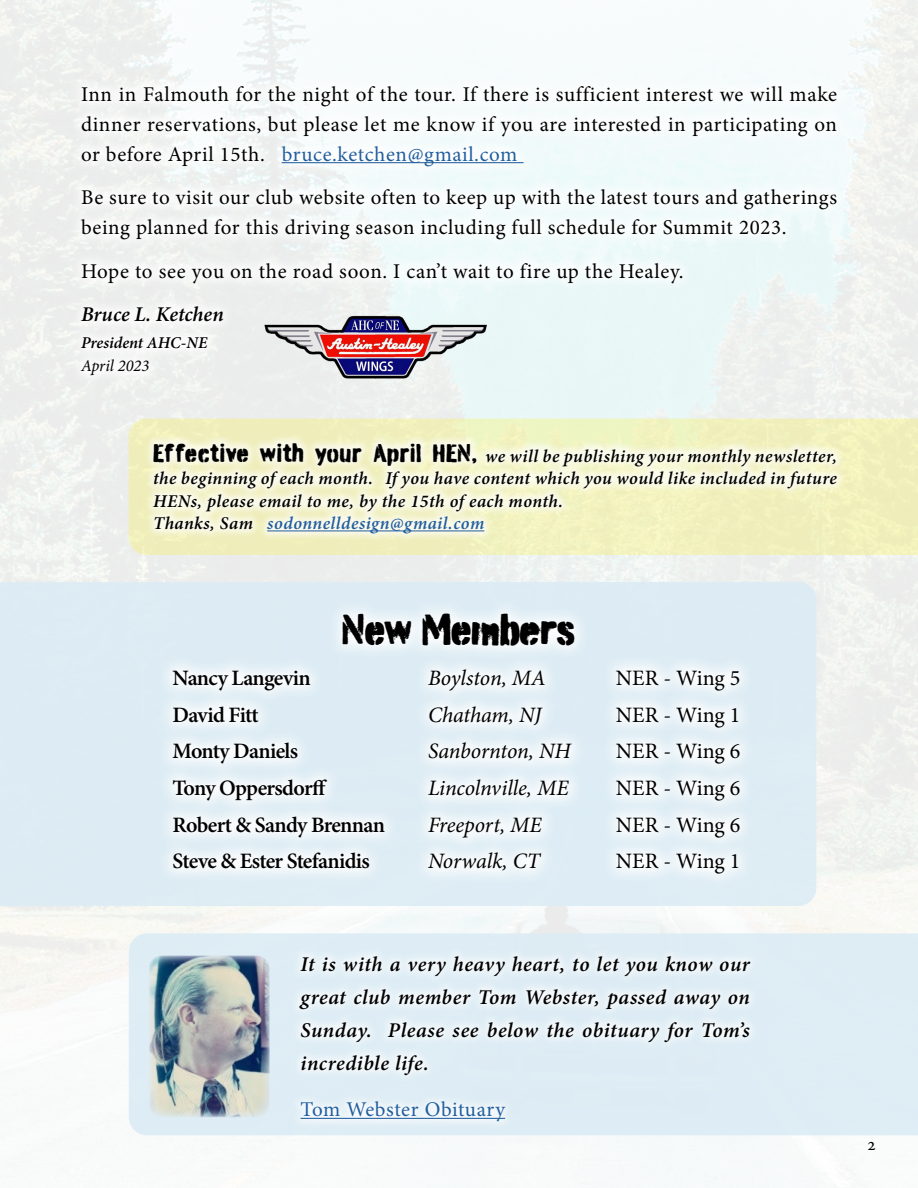
<style>
.page{position:relative;width:918px;height:1188px;background:#fff}
.page>*{position:absolute;margin:0;border:0;box-sizing:border-box;transform-origin:0 0}
.t1{font:43.95px "Burnaby Stencil";color:#000}
.t2{font:600 22.05px/36.8px "Minion Pro";letter-spacing:-.035em;color:#000}
.t3{font:italic 22.05px/36.8px "Minion Pro";letter-spacing:-.005em;color:#000}
.t4{font:22.05px/36.8px "Minion Pro";color:#000;text-align:justify}
.t5{font:21px/30px "Minion Pro";letter-spacing:.03em;color:#000;text-align:justify}
.t6{font:italic 600 21px/33px "Minion Pro";letter-spacing:.02em;color:#000;text-align:justify}
.t7{font:21px "Minion Pro";letter-spacing:.025em;color:#215e9e}
.t8{font:italic 600 21px "Minion Pro";letter-spacing:-.005em;color:#000}
.t9{font:italic 600 18px/22.5px "Minion Pro";letter-spacing:.025em;color:#000}
.t10{font:18px "Minion Pro";color:#000}
.t11{font:italic 600 16.5px "Minion Pro";color:#000}
.t12{font:italic 16.5px "Minion Pro";color:#000}
.s1{color:#215e9e}
.s2{font-family:"Burnaby Stencil";font-weight:400;font-style:normal;font-size:25.5px}
</style>
<div class="page">
<div style="left:129px;top:933px;width:789px;height:202px;background:#deedf5"></div>
<div style="left:0;top:582px;width:816px;height:324px;background:#ddecf4"></div>
<div style="left:69px;top:73px;width:780px;height:314px;background:linear-gradient(to right,#f5f6f5,#f1fafa)"></div>
<hr style="left:282px;top:162px;width:242px;height:1px;background:#215e9e">
<img style="left:260px;top:303px;width:236px;height:84px">
<svg style="left:159px;top:655px;width:240px;height:229px;fill:#e3eff6"></svg>
<svg style="left:413px;top:661px;width:173px;height:225px;fill:#e6f1f7"></svg>
<svg style="left:602px;top:655px;width:153px;height:234px;fill:#e7f2f7"></svg>
<svg style="left:327px;top:599px;width:262px;height:62px"></svg>
<div style="left:290px;top:946px;width:470px;height:185px;background:#fff;opacity:.75"></div>
<hr style="left:301px;top:1118px;width:204px;height:1px;background:#215e9e">
<img style="left:148px;top:956px;width:122px;height:162px">
<div style="left:129px;top:418px;width:789px;height:137px;background:#efefbc"></div>
<div style="left:144px;top:433px;width:703px;height:110px;background:#fff;opacity:.75"></div>
<hr style="left:267px;top:530px;width:217px;height:1px;background:#215e9e">
<p class="t5" style="left:81px;top:79px;width:758px">Inn in Falmouth for the night of the tour. If there is sufficient interest we will make dinner reservations, but please let me know if you are interested in participating on or before April 15th. <span class="s1">bruce.ketchen@gmail.com</span></p>
<p class="t5" style="left:81px;top:182px;width:758px">Be sure to visit our club website often to keep up with the latest tours and gatherings being planned for this driving season including full schedule for Summit 2023.</p>
<p class="t5" style="left:81px;top:256px;width:604px">Hope to see you on the road soon. I can’t wait to fire up the Healey.</p>
<p class="t8" style="left:81px;top:300px;width:144px">Bruce L. Ketchen</p>
<p class="t11" style="left:81px;top:331px;width:128px">President AHC-NE</p>
<p class="t12" style="left:81px;top:354px;width:70px">April 2023</p>
<p class="t9" style="left:153px;top:444px;width:686px"><span class="s2">Effective with your April HEN,</span> we will be publishing your monthly newsletter, the beginning of each month. If you have content which you would like included in future HENs, please email to me, by the 15th of each month.<br>Thanks, Sam <span class="s1">sodonnelldesign@gmail.com</span></p>
<h1 class="t1" style="left:342px;top:604px;width:235px">New Members</h1>
<p class="t2" style="left:173px;top:659px;width:214px">Nancy Langevin<br>David Fitt<br>Monty Daniels<br>Tony Oppersdorff<br>Robert &amp; Sandy Brennan<br>Steve &amp; Ester Stefanidis</p>
<p class="t3" style="left:428px;top:660px;width:144px">Boylston, MA<br>Chatham, NJ<br>Sanbornton, NH<br>Lincolnville, ME<br>Freeport, ME<br>Norwalk, CT</p>
<p class="t4" style="left:616px;top:660px;width:126px">NER - Wing 5<br>NER - Wing 1<br>NER - Wing 6<br>NER - Wing 6<br>NER - Wing 6<br>NER - Wing 1</p>
<p class="t6" style="left:301px;top:947px;width:451px">It is with a very heavy heart, to let you know our great club member Tom Webster, passed away on Sunday. Please see below the obituary for Tom’s incredible life.</p>
<p class="t7" style="left:301px;top:1095px;width:206px">Tom Webster Obituary</p>
<p class="t10" style="left:867px;top:1132px;width:10px">2</p>
</div>
